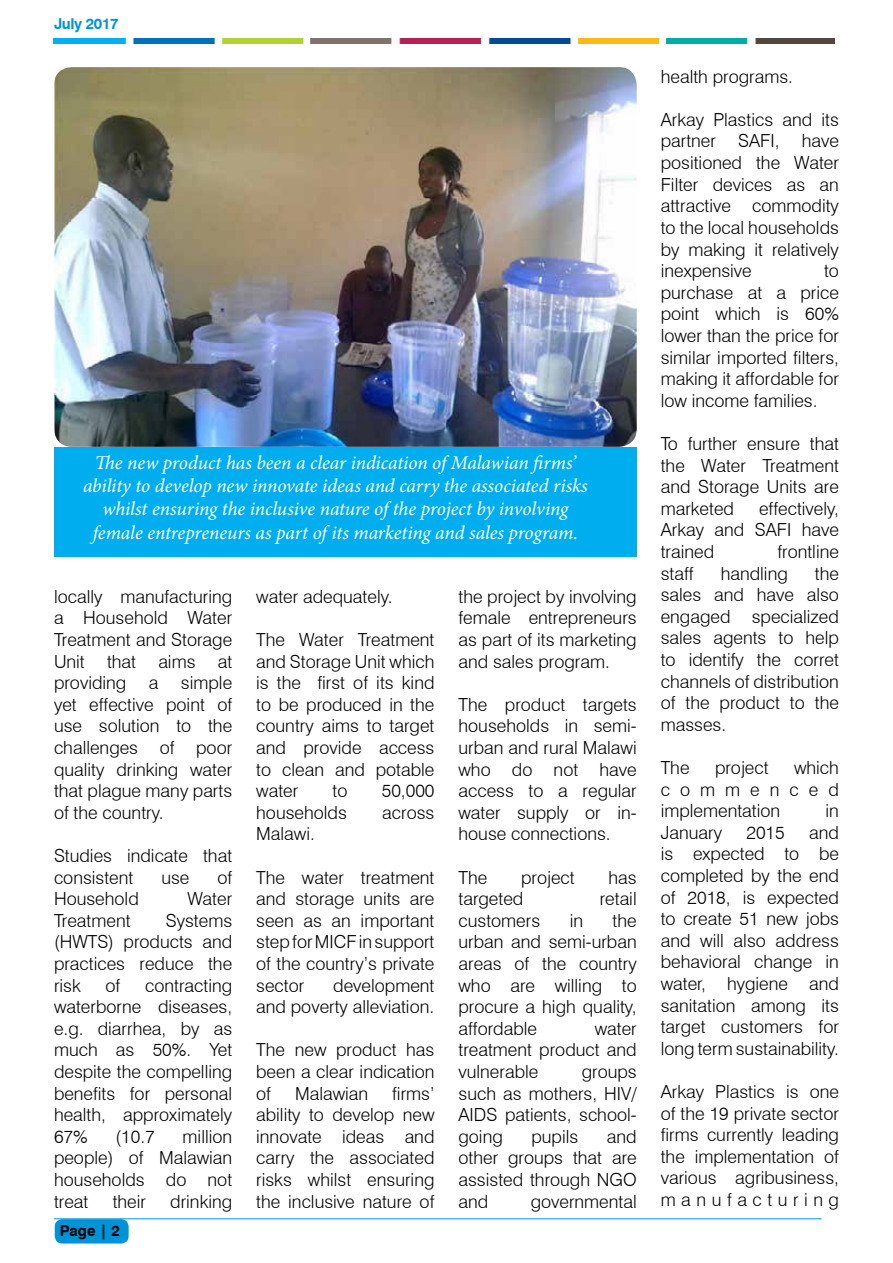
<style>
.page{position:relative;width:893px;height:1263px;background:#fff}
.page>*{position:absolute;margin:0;border:0;box-sizing:border-box;transform-origin:0 0}
.t1{font:italic 19.5px/23.4px "Minion Pro";letter-spacing:-.005em;color:#fff;text-align:center}
.t2{font:300 18px/21.6px "Swiss 721 BT";color:#000;text-align:justify}
.t3{font:700 15px "Swiss 721 BT";letter-spacing:-.025em;color:#0093d8}
.t4{font:700 15px "Swiss 721 BT";color:#000}
</style>
<div class="page">
<div style="left:54px;top:447px;width:583px;height:110px;background:#00aeef"></div>
<img style="left:54px;top:38px;width:781px;height:5px">
<div style="left:55px;top:1219px;width:74px;height:24px;background:#0093d8;border-radius:8px"></div>
<hr style="left:54px;top:1218px;width:768px;height:1px;background:#0093d8">
<img style="left:54px;top:67px;width:583px;height:380px">
<p class="t3" style="left:54px;top:14px;width:66px">July 2017</p>
<p class="t1" style="left:83px;top:450px;width:506px">The new product has been a clear indication of Malawian firms’ ability to develop new innovate ideas and carry the associated risks whilst ensuring the inclusive nature of the project by involving female entrepreneurs as part of its marketing and sales program.</p>
<p class="t2" style="left:54px;top:585px;width:180px">locally manufacturing a Household Water Treatment and Storage Unit that aims at providing a simple yet effective point of use solution to the challenges of poor quality drinking water that plague many parts of the country.</p>
<p class="t2" style="left:54px;top:845px;width:180px">Studies indicate that consistent</p>
<p class="t2" style="left:161px;top:866px;width:30px">use</p>
<p class="t2" style="left:217px;top:866px;width:16px">of</p>
<p class="t2" style="left:54px;top:888px;width:86px">Household</p>
<p class="t2" style="left:187px;top:888px;width:46px">Water</p>
<p class="t2" style="left:54px;top:909px;width:78px">Treatment</p>
<p class="t2" style="left:54px;top:909px;width:180px;text-indent:112px">Systems (HWTS) products and practices reduce the risk</p>
<p class="t2" style="left:106px;top:974px;width:16px">of</p>
<p class="t2" style="left:54px;top:974px;width:180px;text-indent:91px">contracting waterborne diseases, e.g. diarrhea, by as much as 50%. Yet despite the compelling benefits for personal health, approximately 67%</p>
<p class="t2" style="left:54px;top:1125px;width:180px;text-indent:129px">million people) of Malawian households do not treat</p>
<p class="t2" style="left:116px;top:1125px;width:41px">(10.7</p>
<p class="t2" style="left:113px;top:1190px;width:35px">their</p>
<p class="t2" style="left:170px;top:1190px;width:63px">drinking</p>
<p class="t2" style="left:256px;top:585px;width:138px">water adequately.</p>
<p class="t2" style="left:256px;top:629px;width:180px">The Water Treatment and Storage Unit which is the first of its kind to be produced in the country aims to target and provide access to clean and potable water</p>
<p class="t2" style="left:333px;top:780px;width:16px">to</p>
<p class="t2" style="left:382px;top:780px;width:54px">50,000</p>
<p class="t2" style="left:256px;top:801px;width:92px">households</p>
<p class="t2" style="left:382px;top:801px;width:54px">across</p>
<p class="t2" style="left:256px;top:823px;width:60px">Malawi.</p>
<p class="t2" style="left:256px;top:866px;width:180px">The water treatment and storage units are seen as an important step for MICF in support of the country’s private sector</p>
<p class="t2" style="left:256px;top:974px;width:180px;text-align:right">development<br>and poverty alleviation.</p>
<p class="t2" style="left:256px;top:1039px;width:180px">The new product has been a clear indication of</p>
<p class="t2" style="left:256px;top:1082px;width:180px;text-indent:136px">firms’ ability to develop new innovate ideas and carry the associated risks whilst ensuring the inclusive nature of</p>
<p class="t2" style="left:295px;top:1082px;width:75px">Malawian</p>
<p class="t2" style="left:458px;top:585px;width:180px">the project by involving female entrepreneurs as part of its marketing and sales program.</p>
<p class="t2" style="left:458px;top:693px;width:180px">The product targets households in semi&shy;urban and rural Malawi who do not have access to a regular water supply or in&shy;house connections.</p>
<p class="t2" style="left:458px;top:866px;width:30px">The</p>
<p class="t2" style="left:521px;top:866px;width:55px">project</p>
<p class="t2" style="left:608px;top:866px;width:30px">has</p>
<p class="t2" style="left:458px;top:888px;width:66px">targeted</p>
<p class="t2" style="left:600px;top:888px;width:39px">retail</p>
<p class="t2" style="left:458px;top:909px;width:83px">customers</p>
<p class="t2" style="left:570px;top:909px;width:15px">in</p>
<p class="t2" style="left:458px;top:909px;width:180px;text-indent:154px">the urban and semi-urban areas of the country who are willing to procure a high quality, affordable</p>
<p class="t2" style="left:458px;top:1017px;width:180px;text-indent:136px">water treatment product and vulnerable</p>
<p class="t2" style="left:458px;top:1061px;width:180px;text-indent:123px">groups such as mothers, HIV/ AIDS patients, school&shy;going</p>
<p class="t2" style="left:458px;top:1125px;width:180px;text-indent:148px">and other groups that are assisted through NGO and</p>
<p class="t2" style="left:531px;top:1125px;width:48px">pupils</p>
<p class="t2" style="left:531px;top:1190px;width:108px">governmental</p>
<p class="t4" style="left:60px;top:1220px;width:62px">Page | 2</p>
<p class="t2" style="left:661px;top:65px;width:134px">health programs.</p>
<p class="t2" style="left:661px;top:109px;width:180px">Arkay Plastics and its partner SAFI, have positioned the Water Filter devices as an attractive commodity to the local households by making it relatively inexpensive</p>
<p class="t2" style="left:661px;top:260px;width:180px;text-indent:163px">to purchase at a price point which is 60% lower than the price for similar imported filters, making it affordable for low income families.</p>
<p class="t2" style="left:661px;top:433px;width:180px">To further ensure that the Water Treatment and Storage Units are marketed</p>
<p class="t2" style="left:661px;top:497px;width:180px;text-indent:98px">effectively, Arkay and SAFI have trained</p>
<p class="t2" style="left:777px;top:541px;width:63px">frontline</p>
<p class="t2" style="left:661px;top:562px;width:34px">staff</p>
<p class="t2" style="left:721px;top:562px;width:69px">handling</p>
<p class="t2" style="left:661px;top:562px;width:180px;text-indent:154px">the sales and have also engaged specialized sales agents to help to identify the corret channels of distribution of the product to the masses.</p>
<p class="t2" style="left:661px;top:757px;width:30px">The</p>
<p class="t2" style="left:715px;top:757px;width:55px">project</p>
<p class="t2" style="left:661px;top:757px;width:180px;text-indent:133px">which commenced implementation</p>
<p class="t2" style="left:825px;top:800px;width:15px">in</p>
<p class="t2" style="left:661px;top:821px;width:180px;text-indent:148px">and is expected to be completed by the end of 2018, is expected to create 51 new jobs and will also address behavioral change in water, hygiene and sanitation among its target customers for long term sustainability.</p>
<p class="t2" style="left:661px;top:1081px;width:180px">Arkay Plastics is one of the 19 private sector firms currently leading the implementation of various agribusiness, manufacturing</p>
<p class="t2" style="left:661px;top:821px;width:63px">January</p>
<p class="t2" style="left:746px;top:821px;width:40px">2015</p>
</div>
